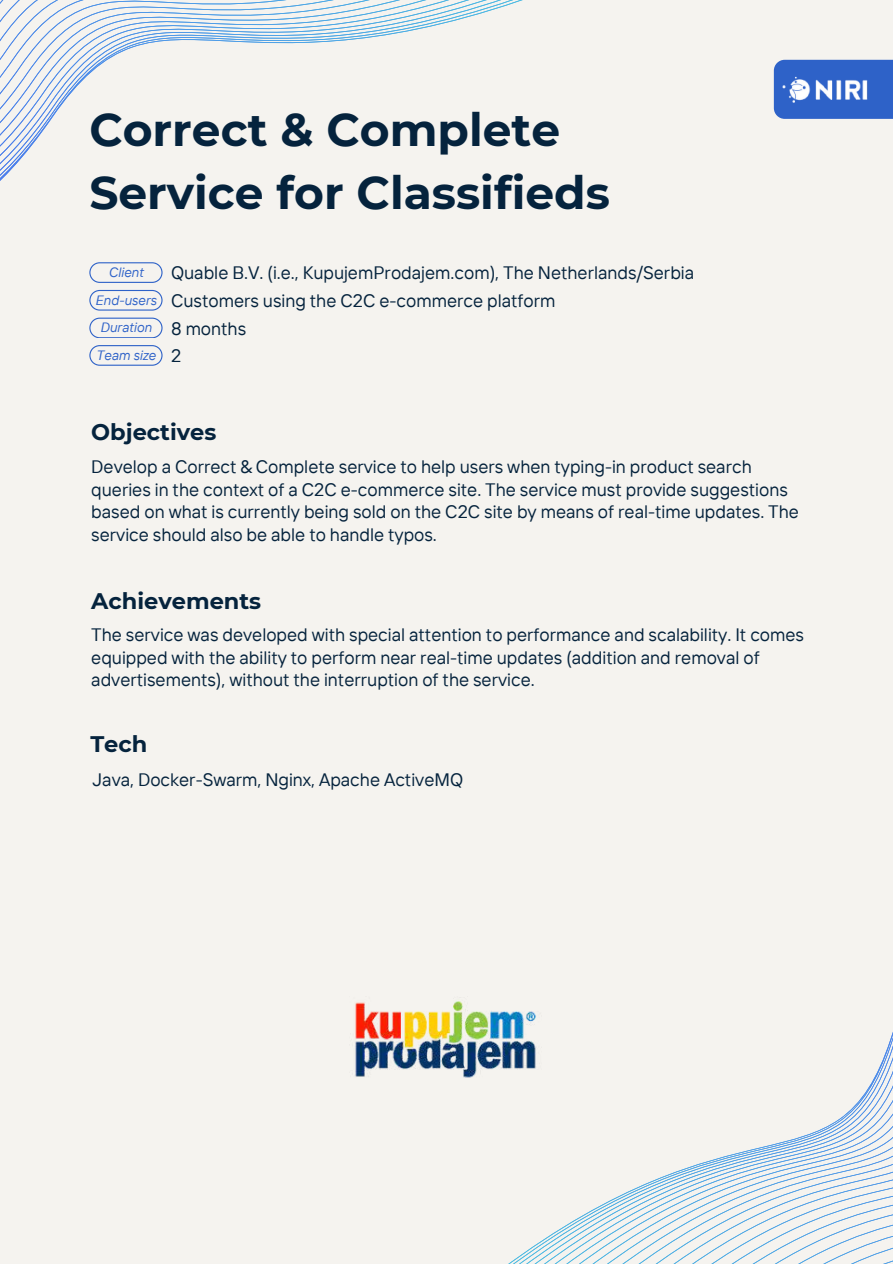
<style>
.page{position:relative;width:893px;height:1264px;background:#fff}
.page>*{position:absolute;margin:0;border:0;box-sizing:border-box;transform-origin:0 0}
.t1{font:700 45.6px/63.3px "Montserrat";color:#05233d}
.t2{font:700 22.5px "Montserrat";color:#05233d}
.t3{font:18px/22.5px "TT Interphases";color:#05233d}
.t4{font:italic 13.5px "TT Interphases";color:#2e62c8}
</style>
<div class="page">
<div style="left:0;top:0;width:892px;height:1263px;background:#f5f3ef"></div>
<div style="left:773px;top:60px;width:119px;height:59px;background:#2e62c8"></div>
<img style="left:782px;top:76px;width:86px;height:27px">
<svg style="left:0;top:0;width:782px;height:366px"></svg>
<svg style="left:509px;top:1035px;width:383px;height:228px"></svg>
<svg style="left:89px;top:262px;width:73px;height:20px"></svg>
<svg style="left:89px;top:345px;width:73px;height:20px"></svg>
<svg style="left:89px;top:317px;width:73px;height:21px"></svg>
<svg style="left:89px;top:290px;width:73px;height:20px"></svg>
<img style="left:355px;top:1001px;width:188px;height:81px">
<h1 class="t1" style="left:89px;top:98px;width:522px">Correct &amp; Complete<br>Service for Classifieds</h1>
<p class="t4" style="left:108px;top:263px;width:37px">Client</p>
<p class="t3" style="left:171px;top:261px;width:524px">Quable B.V. (i.e., KupujemProdajem.com), The Netherlands/Serbia</p>
<p class="t4" style="left:95px;top:291px;width:63px">End-users</p>
<p class="t3" style="left:171px;top:289px;width:386px">Customers using the C2C e-commerce platform</p>
<p class="t4" style="left:100px;top:319px;width:53px">Duration</p>
<p class="t3" style="left:171px;top:317px;width:77px">8 months</p>
<p class="t4" style="left:96px;top:346px;width:61px">Team size</p>
<p class="t3" style="left:171px;top:344px;width:12px">2</p>
<p class="t2" style="left:91px;top:418px;width:127px">Objectives</p>
<p class="t3" style="left:91px;top:455px;width:709px">Develop a Correct &amp; Complete service to help users when typing-in product search queries in the context of a C2C e-commerce site. The service must provide suggestions based on what is currently being sold on the C2C site by means of real-time updates. The service should also be able to handle typos.</p>
<p class="t2" style="left:91px;top:586px;width:171px">Achievements</p>
<p class="t3" style="left:91px;top:623px;width:714px">The service was developed with special attention to performance and scalability. It comes equipped with the ability to perform near real-time updates (addition and removal of advertisements), without the interruption of the service.</p>
<p class="t2" style="left:90px;top:730px;width:58px">Tech</p>
<p class="t3" style="left:92px;top:768px;width:372px">Java, Docker-Swarm, Nginx, Apache ActiveMQ</p>
</div>
